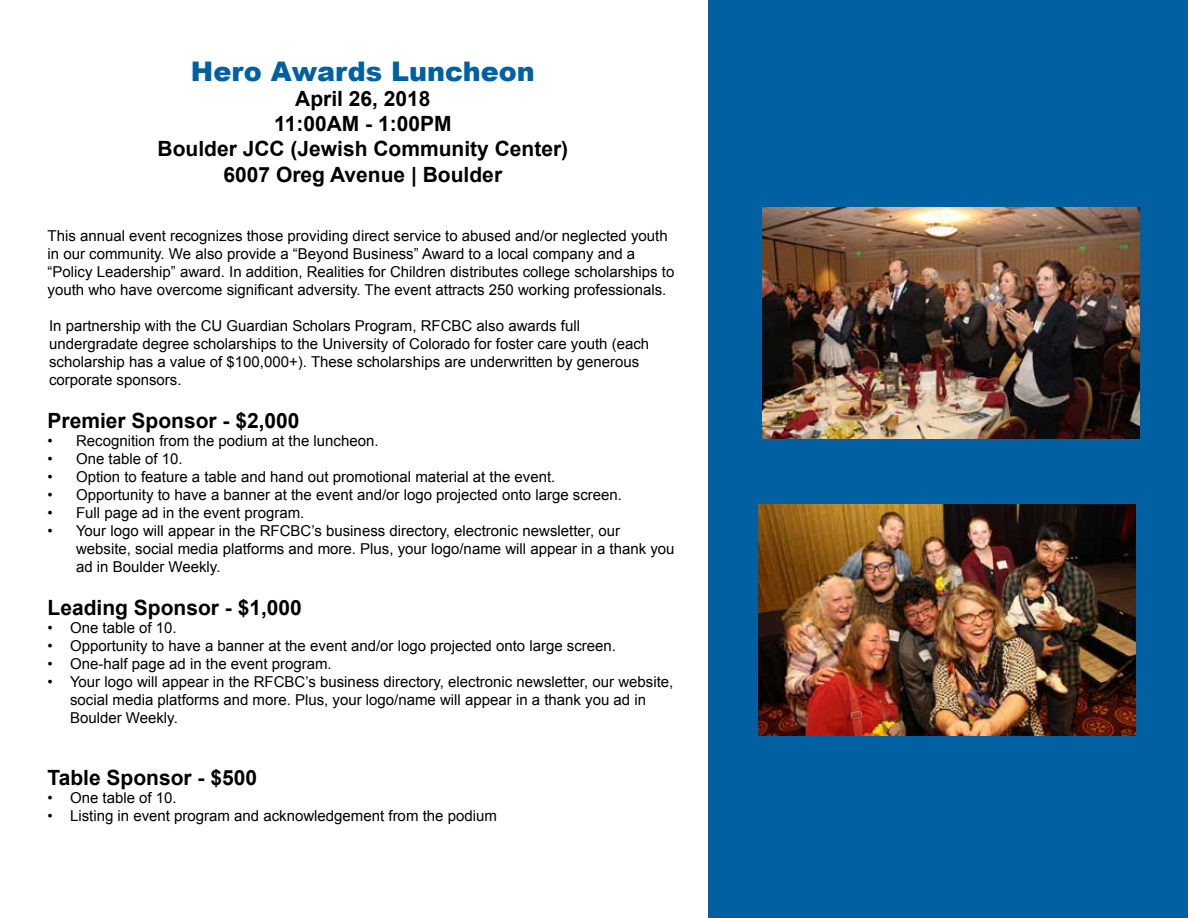
<style>
.page{position:relative;width:1188px;height:918px;background:#fff}
.page>*{position:absolute;margin:0;border:0;box-sizing:border-box;transform-origin:0 0}
.t1{font:900 27px "Arial";color:#0060a1}
.t2{font:700 21px/25.2px "Arial";color:#000;text-align:center}
.t3{font:15px/18px "Arial";color:#000}
</style>
<div class="page">
<div style="left:708px;top:0;width:480px;height:918px;background:#0060a1"></div>
<img style="left:763px;top:208px;width:376px;height:230px">
<img style="left:759px;top:505px;width:376px;height:230px">
<h1 class="t1" style="left:191px;top:52px;width:345px">Hero Awards Luncheon</h1>
<h2 class="t2" style="left:158px;top:86px;width:412px">April 26, 2018<br>11:00AM - 1:00PM<br>Boulder JCC (Jewish Community Center)<br>6007 Oreg Avenue | Boulder</h2>
<p class="t3" style="left:48px;top:227px;width:628px">This annual event recognizes those providing direct service to abused and/or neglected youth in our community. We also provide a “Beyond Business” Award to a local company and a “Policy Leadership” award. In addition, Realities for Children distributes college scholarships to youth who have overcome significant adversity. The event attracts 250 working professionals.</p>
<p class="t3" style="left:49px;top:317px;width:602px">In partnership with the CU Guardian Scholars Program, RFCBC also awards full undergradate degree scholarships to the University of Colorado for foster care youth (each scholarship has a value of $100,000+). These scholarships are underwritten by generous corporate sponsors.</p>
<h2 class="t2" style="left:48px;top:409px;width:254px">Premier Sponsor - $2,000</h2>
<p class="t3" style="left:48px;top:432px;width:333px">• Recognition from the podium at the luncheon.</p>
<p class="t3" style="left:48px;top:450px;width:137px">• One table of 10.</p>
<p class="t3" style="left:48px;top:468px;width:509px">• Option to feature a table and hand out promotional material at the event.</p>
<p class="t3" style="left:48px;top:486px;width:576px">• Opportunity to have a banner at the event and/or logo projected onto large screen.</p>
<p class="t3" style="left:48px;top:504px;width:258px">• Full page ad in the event program.</p>
<p class="t3" style="left:76px;top:522px;width:600px;text-indent:-28px">• Your logo will appear in the RFCBC’s business directory, electronic newsletter, our website, social media platforms and more. Plus, your logo/name will appear in a thank you ad in Boulder Weekly.</p>
<h2 class="t2" style="left:48px;top:596px;width:256px">Leading Sponsor - $1,000</h2>
<p class="t3" style="left:48px;top:619px;width:131px">• One table of 10.</p>
<p class="t3" style="left:48px;top:637px;width:570px">• Opportunity to have a banner at the event and/or logo projected onto large screen.</p>
<p class="t3" style="left:48px;top:655px;width:286px">• One-half page ad in the event program.</p>
<p class="t3" style="left:70px;top:673px;width:605px;text-indent:-22px">• Your logo will appear in the RFCBC’s business directory, electronic newsletter, our website, social media platforms and more. Plus, your logo/name will appear in a thank you ad in<br>Boulder Weekly.</p>
<h2 class="t2" style="left:48px;top:765px;width:211px">Table Sponsor - $500</h2>
<p class="t3" style="left:48px;top:788px;width:131px">• One table of 10.</p>
<p class="t3" style="left:48px;top:806px;width:451px">• Listing in event program and acknowledgement from the podium</p>
</div>
